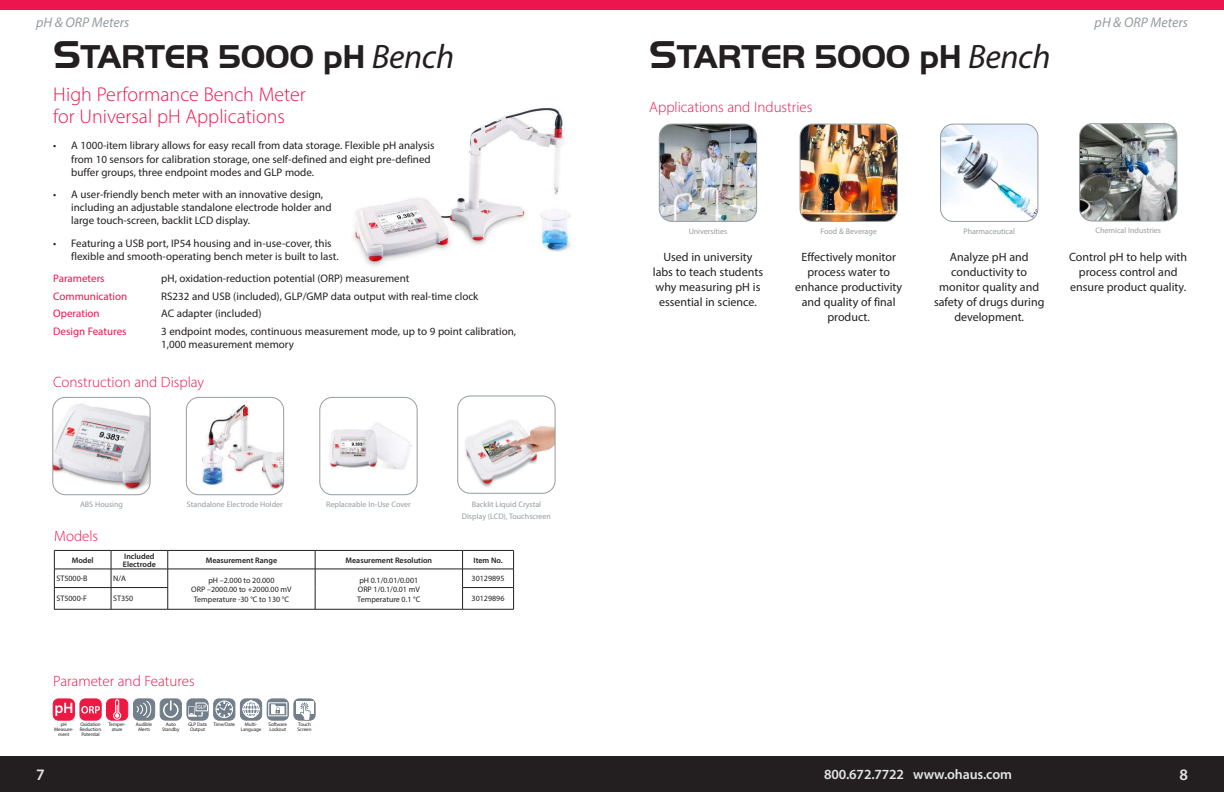
<style>
.page{position:relative;width:1224px;height:792px;background:#fff}
.page>*{position:absolute;margin:0;border:0;box-sizing:border-box;transform-origin:0 0}
.t1{font:700 34px "Handel Got D";letter-spacing:-.01em;color:#231f20}
.t2{font:300 20px/22px "Myriad Pro";color:#ed154e}
.t3{font:600 16px "Myriad Pro";color:#e4e5e7}
.t4{font:300 15px "Myriad Pro";color:#ed154e}
.t5{font:600 14px "Myriad Pro";letter-spacing:-.01em;color:#e4e5e7}
.t6{font:italic 14px "Myriad Pro";color:#959ca1}
.t7{font:12px/15px "Myriad Pro";color:#231f20;text-align:center}
.t8{font:11px/13.2px "Myriad Pro";color:#231f20}
.t9{font:11px "Myriad Pro";color:#ed154e}
.t10{font:8px/12px "Myriad Pro";color:#959ca1;text-align:center}
.t11{font:8px/9.6px "Myriad Pro";color:#231f20;text-align:center}
.t12{font:600 8px/8px "Myriad Pro";color:#231f20}
.t13{font:5.1px/5.1px "Myriad Pro";letter-spacing:-.01em;color:#231f20;text-align:center}
.s1{font-size:40px}
.s2{font-family:"Myriad Pro";font-weight:400;font-style:italic}
</style>
<div class="page">
<svg style="left:53px;top:698px;width:263px;height:23px"></svg>
<img style="left:659px;top:124px;width:98px;height:97px">
<div style="left:659px;top:124px;width:98px;height:97px;border:1px solid #959ca1;border-radius:13px"></div>
<img style="left:800px;top:124px;width:97px;height:97px">
<div style="left:800px;top:124px;width:97px;height:97px;border:1px solid #959ca1;border-radius:13px"></div>
<img style="left:1080px;top:124px;width:97px;height:97px">
<div style="left:1079px;top:124px;width:98px;height:97px;border:1px solid #959ca1;border-radius:13px"></div>
<img style="left:941px;top:124px;width:97px;height:97px">
<div style="left:940px;top:124px;width:98px;height:97px;border:1px solid #959ca1;border-radius:13px"></div>
<div style="left:0;top:0;width:1224px;height:10px;background:#ed154e"></div>
<div style="left:0;top:756px;width:1224px;height:36px;background:#231f20"></div>
<hr style="left:168px;top:609px;width:147px;height:1px;background:#231f20">
<hr style="left:315px;top:609px;width:148px;height:1px;background:#231f20">
<hr style="left:54px;top:550px;width:57px;height:1px;background:#231f20">
<hr style="left:111px;top:550px;width:57px;height:1px;background:#231f20">
<hr style="left:168px;top:550px;width:147px;height:1px;background:#231f20">
<hr style="left:315px;top:550px;width:148px;height:1px;background:#231f20">
<hr style="left:463px;top:550px;width:51px;height:1px;background:#231f20">
<hr style="left:54px;top:569px;width:57px;height:1px;background:#231f20">
<hr style="left:111px;top:569px;width:57px;height:1px;background:#231f20">
<hr style="left:168px;top:569px;width:147px;height:1px;background:#231f20">
<hr style="left:315px;top:569px;width:148px;height:1px;background:#231f20">
<svg style="left:315px;top:551px;width:1px;height:58px"></svg>
<hr style="left:463px;top:569px;width:51px;height:1px;background:#231f20">
<hr style="left:54px;top:587px;width:57px;height:1px;background:#231f20">
<svg style="left:54px;top:551px;width:1px;height:58px"></svg>
<hr style="left:111px;top:587px;width:57px;height:1px;background:#231f20">
<svg style="left:111px;top:551px;width:1px;height:58px"></svg>
<svg style="left:168px;top:551px;width:1px;height:58px"></svg>
<hr style="left:54px;top:609px;width:57px;height:1px;background:#231f20">
<hr style="left:111px;top:609px;width:57px;height:1px;background:#231f20">
<hr style="left:462px;top:587px;width:52px;height:1px;background:#231f20">
<svg style="left:462px;top:551px;width:1px;height:58px"></svg>
<svg style="left:513px;top:551px;width:1px;height:58px"></svg>
<hr style="left:463px;top:609px;width:51px;height:1px;background:#231f20">
<img style="left:460px;top:396px;width:95px;height:95px">
<div style="left:458px;top:396px;width:97px;height:97px;border:1px solid #959ca1;border-radius:13px"></div>
<img style="left:329px;top:423px;width:83px;height:47px">
<div style="left:320px;top:397px;width:97px;height:98px;border:1px solid #959ca1;border-radius:13px"></div>
<img style="left:202px;top:397px;width:82px;height:98px">
<div style="left:186px;top:397px;width:98px;height:98px;border:1px solid #959ca1;border-radius:13px"></div>
<img style="left:53px;top:397px;width:97px;height:98px">
<div style="left:53px;top:397px;width:97px;height:98px;border:1px solid #959ca1;border-radius:13px"></div>
<img style="left:352px;top:108px;width:220px;height:158px">
<p class="t6" style="left:36px;top:14px;width:95px">pH &amp; ORP Meters</p>
<p class="t6" style="left:1095px;top:14px;width:95px">pH &amp; ORP Meters</p>
<h1 class="t1" style="left:53px;top:38px;width:403px"><span class="s1">S</span>TARTER 5000 pH <span class="s2">Bench</span></h1>
<h2 class="t2" style="left:53px;top:83px;width:254px">High Performance Bench Meter for Universal pH Applications</h2>
<p class="t8" style="left:71px;top:139px;width:365px;text-indent:-18px">• A 1000-item library allows for easy recall from data storage. Flexible pH analysis from 10 sensors for calibration storage, one self-defined and eight pre-defined buffer groups, three endpoint modes and GLP mode.</p>
<p class="t8" style="left:71px;top:188px;width:262px;text-indent:-18px">• A user-friendly bench meter with an innovative design, including an adjustable standalone electrode holder and large touch-screen, backlit LCD display.</p>
<p class="t8" style="left:71px;top:236px;width:269px;text-indent:-18px">• Featuring a USB port, IP54 housing and in-use-cover, this flexible and smooth-operating bench meter is built to last.</p>
<p class="t9" style="left:53px;top:272px;width:53px">Parameters</p>
<p class="t8" style="left:161px;top:272px;width:250px">pH, oxidation-reduction potential (ORP) measurement</p>
<p class="t9" style="left:53px;top:289px;width:75px">Communication</p>
<p class="t8" style="left:161px;top:289px;width:319px">RS232 and USB (included), GLP/GMP data output with real-time clock</p>
<p class="t9" style="left:53px;top:307px;width:48px">Operation</p>
<p class="t8" style="left:161px;top:307px;width:102px">AC adapter (included)</p>
<p class="t9" style="left:53px;top:325px;width:75px">Design Features</p>
<p class="t8" style="left:161px;top:325px;width:357px">3 endpoint modes, continuous measurement mode, up to 9 point calibration,<br>1,000 measurement memory</p>
<h3 class="t4" style="left:53px;top:373px;width:153px">Construction and Display</h3>
<p class="t10" style="left:80px;top:498px;width:45px">ABS Housing</p>
<p class="t10" style="left:187px;top:498px;width:97px">Standalone Electrode Holder</p>
<p class="t10" style="left:326px;top:498px;width:86px">Replaceable In-Use Cover</p>
<h3 class="t4" style="left:54px;top:527px;width:45px">Models</h3>
<p class="t10" style="left:462px;top:498px;width:91px">Backlit Liquid Crystal<br>Display (LCD), Touchscreen</p>
<p class="t12" style="left:72px;top:556px;width:23px">Model</p>
<p class="t12" style="left:123px;top:552px;width:34px">Included<br>Electrode</p>
<p class="t12" style="left:206px;top:556px;width:73px">Measurement Range</p>
<p class="t12" style="left:346px;top:556px;width:88px">Measurement Resolution</p>
<p class="t12" style="left:474px;top:556px;width:31px">Item No.</p>
<p class="t11" style="left:56px;top:574px;width:33px">ST5000-B</p>
<p class="t11" style="left:113px;top:574px;width:14px">N/A</p>
<p class="t11" style="left:191px;top:575px;width:102px">pH –2.000 to 20.000<br>ORP –2000.00 to +2000.00 mV<br>Temperature -30 °C to 130 °C</p>
<p class="t11" style="left:357px;top:575px;width:65px;text-align:left">pH 0.1/0.01/0.001<br>ORP 1/0.1/0.01 mV<br>Temperature 0.1 °C</p>
<p class="t11" style="left:472px;top:574px;width:34px">30129895</p>
<p class="t11" style="left:56px;top:594px;width:32px">ST5000-F</p>
<p class="t11" style="left:113px;top:594px;width:22px">ST350</p>
<p class="t11" style="left:472px;top:594px;width:34px">30129896</p>
<h3 class="t4" style="left:53px;top:672px;width:143px">Parameter and Features</h3>
<p class="t13" style="left:54px;top:721px;width:21px">pH<br>Measure&shy;ment</p>
<p class="t13" style="left:109px;top:721px;width:19px">Temper&shy;ature</p>
<p class="t13" style="left:269px;top:721px;width:20px;text-align:left">Software<br>Lockout</p>
<p class="t13" style="left:298px;top:721px;width:16px;text-align:left">Touch<br>Screen</p>
<p class="t13" style="left:80px;top:721px;width:23px;text-align:justify">Oxidation Reduction Potential</p>
<p class="t13" style="left:136px;top:721px;width:18px">Audible<br>Alerts</p>
<p class="t13" style="left:162px;top:721px;width:19px">Auto<br>Standby</p>
<p class="t13" style="left:188px;top:721px;width:20px">GLP Data<br>Output</p>
<p class="t13" style="left:241px;top:721px;width:22px">Multi-<br>Language</p>
<p class="t13" style="left:213px;top:721px;width:23px">Time/Date</p>
<h1 class="t1" style="left:649px;top:38px;width:403px"><span class="s1">S</span>TARTER 5000 pH <span class="s2">Bench</span></h1>
<h3 class="t4" style="left:649px;top:98px;width:165px">Applications and Industries</h3>
<p class="t10" style="left:689px;top:225px;width:40px">Universities</p>
<p class="t7" style="left:653px;top:250px;width:112px">Used in university labs to teach students why measuring pH is essential in science.</p>
<p class="t10" style="left:820px;top:225px;width:58px">Food &amp; Beverage</p>
<p class="t7" style="left:795px;top:250px;width:109px">Effectively monitor process water to enhance productivity and quality of final product.</p>
<p class="t10" style="left:963px;top:225px;width:53px">Pharmaceutical</p>
<p class="t7" style="left:934px;top:250px;width:112px">Analyze pH and conductivity to monitor quality and safety of drugs during development.</p>
<p class="t10" style="left:1095px;top:224px;width:67px">Chemical Industries</p>
<p class="t7" style="left:1069px;top:249px;width:120px">Control pH to help with process control and ensure product quality.</p>
<h3 class="t3" style="left:36px;top:764px;width:10px">7</h3>
<p class="t5" style="left:824px;top:766px;width:189px">800.672.7722 www.ohaus.com</p>
<h3 class="t3" style="left:1179px;top:764px;width:10px">8</h3>
</div>
